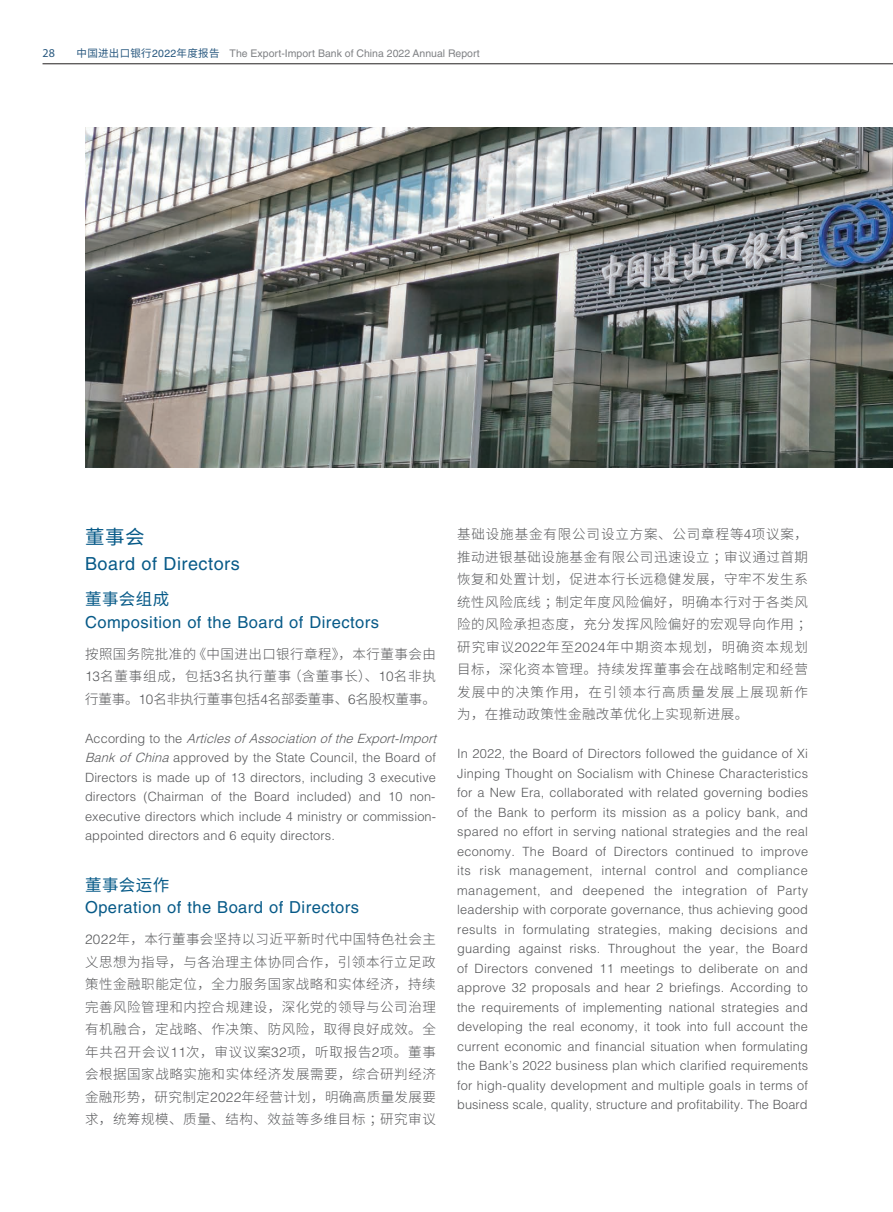
<style>
.page{position:relative;width:893px;height:1212px;background:#fff}
.page>*{position:absolute;margin:0;border:0;box-sizing:border-box;transform-origin:0 0}
.t1{font:19.5px "Source Han Sans CN";color:#075a88}
.t2{font:18px "Helvetica LT Std";letter-spacing:.03em;color:#075a88}
.t3{font:16.5px "Helvetica LT Std";letter-spacing:.03em;color:#075a88}
.t4{font:16.5px "Source Han Sans CN";letter-spacing:.03em;color:#075a88}
.t5{font:300 13.5px/22.5px "Source Han Sans CN";letter-spacing:.04em;color:#57585a;text-align:justify}
.t6{font:300 12.75px/19.5px "Helvetica LT Std";letter-spacing:.01em;color:#57585a}
.t7{font:12px "Myriad Pro";color:#28587f}
.t8{font:10.5px "Helvetica LT Std";color:#808285}
.s1{font-family:"Source Han Sans CN";color:#28587f}
.s2{color:#28587f}
.s3{font-family:"Helvetica LT Std"}
.s4{font-style:italic}
</style>
<div class="page">
<hr style="left:43px;top:64px;width:850px;height:1px;background:#231f20">
<img style="left:85px;top:128px;width:808px;height:340px">
<p class="t7" style="left:43px;top:46px;width:14px">28</p>
<p class="t8" style="left:77px;top:47px;width:405px"><span class="s1">中国进出口银行</span><span class="s2">2022</span><span class="s1">年度报告</span> The Export-Import Bank of China 2022 Annual Report</p>
<h1 class="t1" style="left:85px;top:526px;width:61px">董事会</h1>
<h2 class="t2" style="left:85px;top:553px;width:156px">Board of Directors</h2>
<p class="t4" style="left:85px;top:590px;width:86px">董事会组成</p>
<p class="t3" style="left:85px;top:612px;width:296px">Composition of the Board of Directors</p>
<p class="t5" style="left:85px;top:643px;width:352px">按照国务院批准的《中国进出口银行章程》，本行董事会由<span class="s3">13</span>名董事组成，包括<span class="s3">3</span>名执行董事（含董事长）、<span class="s3">10</span>名非执行董事。<span class="s3">10</span>名非执行董事包括<span class="s3">4</span>名部委董事、<span class="s3">6</span>名股权董事。</p>
<p class="t6" style="left:85px;top:728px;width:357px">A c c o r d i n g t o t h e <span class="s4">ArticlesofAssociationoftheExport-Import BankofChina</span>approved by the State Council, the Board of Directors is made up of 13 directors, including 3 executive directors (Chairman of the Board included) and 10 non&shy;executive directors which include 4 ministry or commission&shy;appointed directors and 6 equity directors.</p>
<p class="t4" style="left:85px;top:875px;width:86px">董事会运作</p>
<p class="t3" style="left:85px;top:898px;width:275px">Operation of the Board of Directors</p>
<p class="t5" style="left:85px;top:928px;width:352px"><span class="s3">2022</span>年，本行董事会坚持以习近平新时代中国特色社会主义思想为指导，与各治理主体协同合作，引领本行立足政策性金融职能定位，全力服务国家战略和实体经济，持续完善风险管理和内控合规建设，深化党的领导与公司治理有机融合，定战略、作决策、防风险，取得良好成效。全年共召开会议<span class="s3">11</span>次，审议议案<span class="s3">32</span>项，听取报告<span class="s3">2</span>项。董事会根据国家战略实施和实体经济发展需要，综合研判经济金融形势，研究制定<span class="s3">2022</span>年经营计划，明确高质量发展要求，统筹规模、质量、结构、效益等多维目标；研究审议</p>
<p class="t5" style="left:457px;top:523px;width:356px;text-align:left">基础设施基金有限公司设立方案、公司章程等<span class="s3">4</span>项议案，推动进银基础设施基金有限公司迅速设立；审议通过首期恢复和处置计划，促进本行长远稳健发展，守牢不发生系统性风险底线；制定年度风险偏好，明确本行对于各类风险的风险承担态度，充分发挥风险偏好的宏观导向作用；研究审议<span class="s3">2022</span>年至<span class="s3">2024</span>年中期资本规划，明确资本规划目标，深化资本管理。持续发挥董事会在战略制定和经营发展中的决策作用，在引领本行高质量发展上展现新作为，在推动政策性金融改革优化上实现新进展。</p>
<p class="t6" style="left:457px;top:744px;width:353px;text-align:justify">In 2022, the Board of Directors followed the guidance of Xi Jinping Thought on Socialism with Chinese Characteristics for a New Era, collaborated with related governing bodies of the Bank to perform its mission as a policy bank, and spared no effort in serving national strategies and the real economy. The Board of Directors continued to improve its risk management, internal control and compliance management, and deepened the integration of Party leadership with corporate governance, thus achieving good results in formulating strategies, making decisions and guarding against risks. Throughout the year, the Board of Directors convened 11 meetings to deliberate on and approve 32 proposals and hear 2 briefings. According to the requirements of implementing national strategies and developing the real economy, it took into full account the current economic and financial situation when formulating the Bank’s 2022 business plan which clarified requirements for high-quality development and multiple goals in terms of business scale, quality, structure and profitability. The Board</p>
</div>
